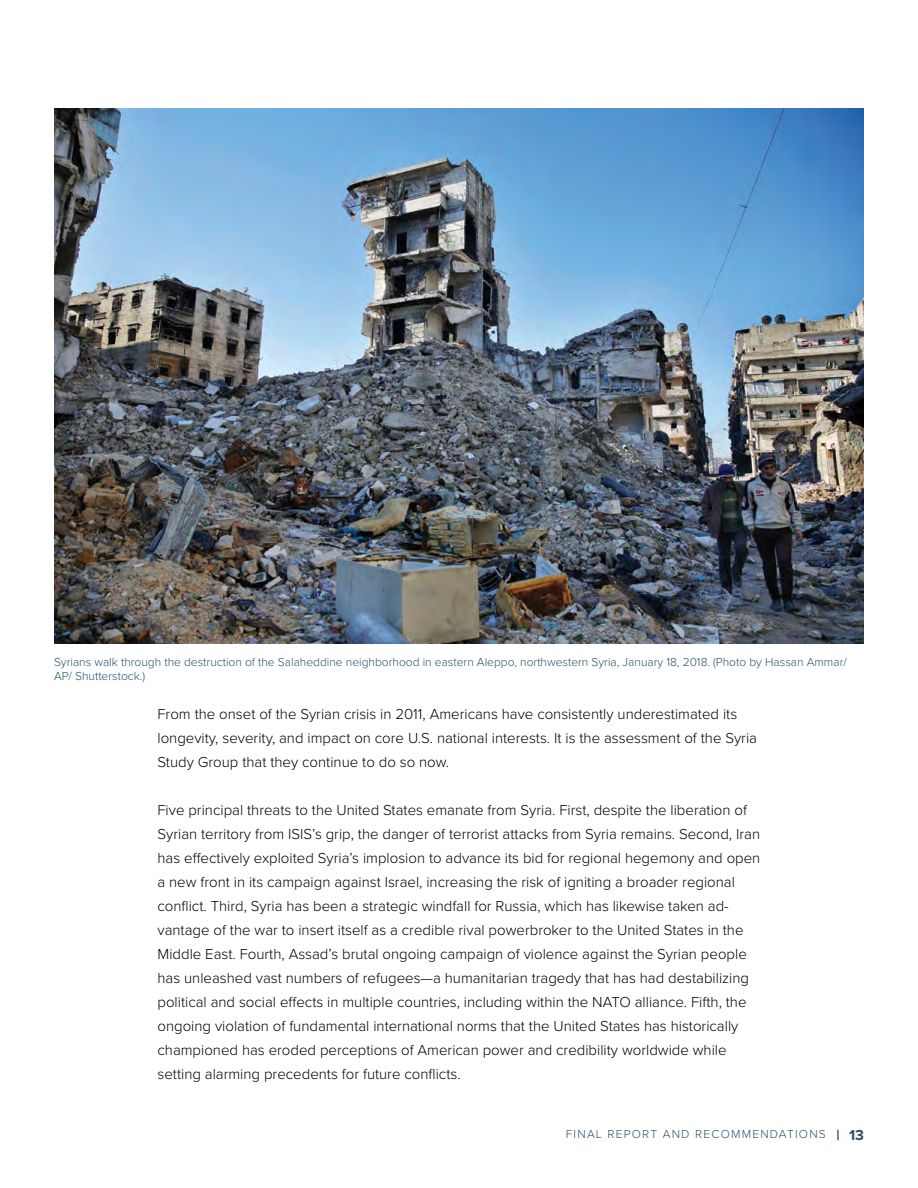
<style>
.page{position:relative;width:918px;height:1188px;background:#fff}
.page>*{position:absolute;margin:0;border:0;box-sizing:border-box;transform-origin:0 0}
.t1{font:300 15px/24px "Proxima Nova";color:#000}
.t2{font:300 12px/14.4px "Proxima Nova";color:#2a5266}
.t3{font:300 12px "Proxima Nova";letter-spacing:.1em;color:#2a5266}
.s1{font-weight:700;font-size:15px}
</style>
<div class="page">
<img style="left:54px;top:108px;width:810px;height:535px">
<p class="t2" style="left:54px;top:654px;width:794px">Syrians walk through the destruction of the Salaheddine neighborhood in eastern Aleppo, northwestern Syria, January 18, 2018. (Photo by Hassan Ammar/<br>AP/ Shutterstock.)</p>
<p class="t1" style="left:158px;top:701px;width:601px">From the onset of the Syrian crisis in 2011, Americans have consistently underestimated its longevity, severity, and impact on core U.S. national interests. It is the assessment of the Syria<br>Study Group that they continue to do so now.</p>
<p class="t1" style="left:158px;top:797px;width:604px">Five principal threats to the United States emanate from Syria. First, despite the liberation of Syrian territory from ISIS’s grip, the danger of terrorist attacks from Syria remains. Second, Iran has effectively exploited Syria’s implosion to advance its bid for regional hegemony and open a new front in its campaign against Israel, increasing the risk of igniting a broader regional conflict. Third, Syria has been a strategic windfall for Russia, which has likewise taken ad&shy;vantage of the war to insert itself as a credible rival powerbroker to the United States in the Middle East. Fourth, Assad’s brutal ongoing campaign of violence against the Syrian people has unleashed vast numbers of refugees—a humanitarian tragedy that has had destabilizing political and social effects in multiple countries, including within the NATO alliance. Fifth, the ongoing violation of fundamental international norms that the United States has historically championed has eroded perceptions of American power and credibility worldwide while setting alarming precedents for future conflicts.</p>
<p class="t3" style="left:566px;top:1125px;width:300px">FINAL REPORT AND RECOMMENDATIONS <span class="s1">| 13</span></p>
</div>
